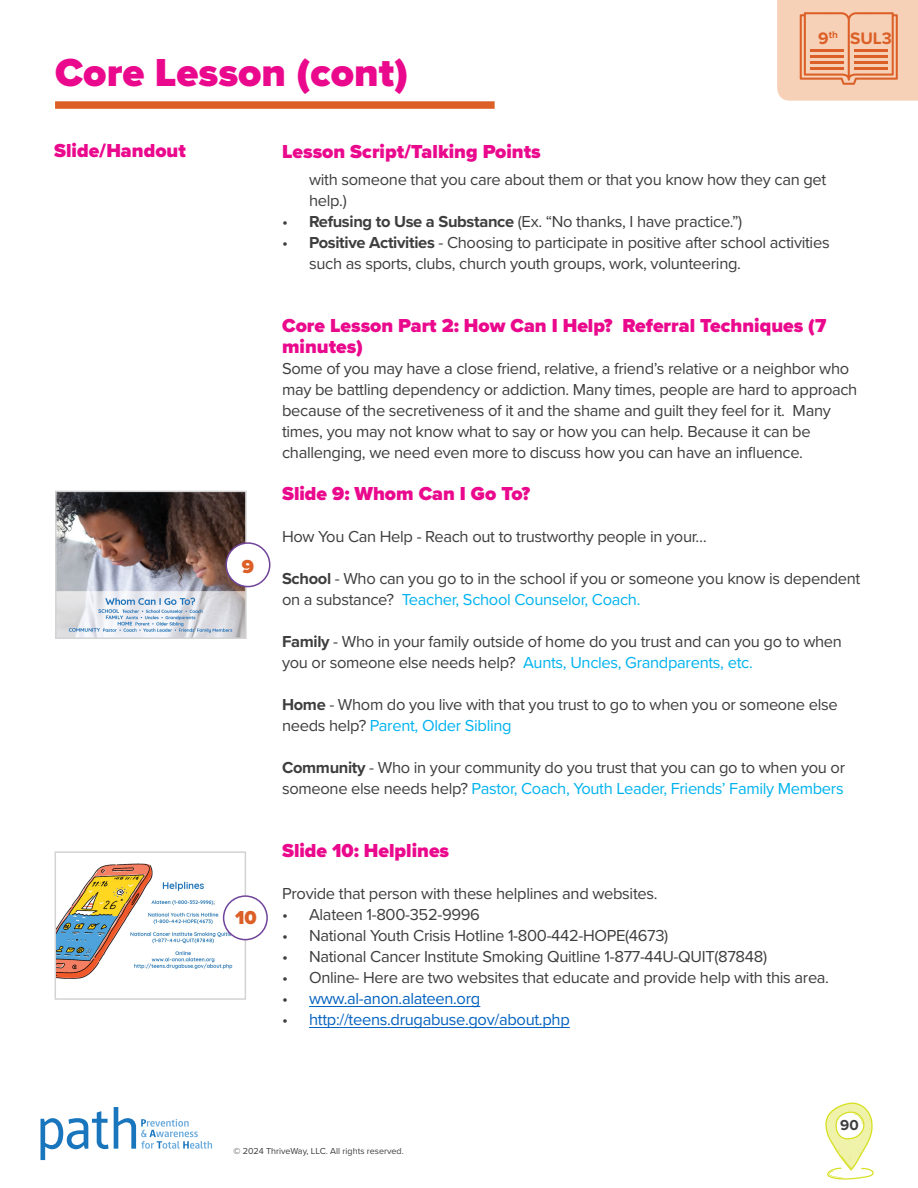
<style>
.page{position:relative;width:918px;height:1188px;background:#fff}
.page>*{position:absolute;margin:0;border:0;box-sizing:border-box;transform-origin:0 0}
.t1{font:900 40.5px "Proxima Nova";color:#ea098d}
.Paragraph_Style_-_11_pt{font:900 19.5px/21px "Proxima Nova";color:#ea098d}
.Paragraph_Style_-_11_pt-2{font:900 19.5px "Proxima Nova";color:#db5f26}
.t2{font:700 17.25px "Proxima Nova";color:#db5f26}
.Paragraph_Style_-_11_pt-3{font:16.5px/21px "Proxima Nova";letter-spacing:-.02em;color:#3e3e3f}
.t3{font:16.5px "Proxima Nova";letter-spacing:-.02em;color:#0563c1}
.t4{font:700 15px "Proxima Nova";color:#3e3e3f}
.t5{font:9px "Proxima Nova";color:#3e3e3f}
.s1{font-weight:700}
.s2{color:#00b3ef}
.s3{color:#3e3e3f}
</style>
<div class="page">
<svg style="left:825px;top:1103px;width:49px;height:77px"></svg>
<svg style="left:777px;top:0;width:141px;height:101px;background:#f3c4a8"></svg>
<hr style="left:810px;top:49px;width:34px;height:2px;background:#db5f26">
<hr style="left:810px;top:55px;width:34px;height:2px;background:#db5f26">
<hr style="left:810px;top:61px;width:34px;height:2px;background:#db5f26">
<hr style="left:810px;top:67px;width:34px;height:2px;background:#db5f26">
<hr style="left:854px;top:49px;width:34px;height:2px;background:#db5f26">
<hr style="left:854px;top:55px;width:34px;height:2px;background:#db5f26">
<hr style="left:854px;top:61px;width:34px;height:2px;background:#db5f26">
<hr style="left:854px;top:67px;width:34px;height:2px;background:#db5f26">
<svg style="left:41px;top:1107px;width:171px;height:53px"></svg>
<hr style="left:309px;top:1006px;width:171px;height:1px;background:#0563c1">
<hr style="left:309px;top:1027px;width:261px;height:1px;background:#0563c1">
<img style="left:58px;top:863px;width:185px;height:116px">
<div style="left:55px;top:851px;width:191px;height:149px;border:2px solid #d2d3d2"></div>
<div style="left:224px;top:896px;width:43px;height:44px;background:#fff;border-radius:50%"></div>
<div style="left:223px;top:895px;width:45px;height:45px;border:2px solid #70439a;border-radius:50%"></div>
<div style="left:55px;top:101px;width:440px;height:8px;background:#db5f26"></div>
<img style="left:58px;top:494px;width:186px;height:142px">
<div style="left:55px;top:491px;width:192px;height:148px;border:2px solid #d2d3d2"></div>
<div style="left:226px;top:543px;width:44px;height:44px;background:#fff;border-radius:50%"></div>
<div style="left:225px;top:542px;width:45px;height:45px;border:2px solid #70439a;border-radius:50%"></div>
<p class="t1" style="left:55px;top:42px;width:355px">Core Lesson (cont)</p>
<p class="t2" style="left:818px;top:25px;width:75px">9<sup>th</sup> SUL3</p>
<p class="Paragraph_Style_-_11_pt" style="left:54px;top:139px;width:133px">Slide/Handout</p>
<p class="Paragraph_Style_-_11_pt" style="left:282px;top:141px;width:260px">Lesson Script/Talking Points</p>
<p class="Paragraph_Style_-_11_pt-3" style="left:309px;top:168px;width:519px">with someone that you care about them or that you know how they can get help.)</p>
<p class="Paragraph_Style_-_11_pt-3" style="left:282px;top:210px;width:462px">• <span class="s1">Refusing to Use a Substance</span> (Ex. “No thanks, I have practice.”)</p>
<p class="Paragraph_Style_-_11_pt-3" style="left:309px;top:231px;width:522px;text-indent:-27px">• <span class="s1">Positive Activities</span> - Choosing to participate in positive after school activities such as sports, clubs, church youth groups, work, volunteering.</p>
<p class="Paragraph_Style_-_11_pt-2" style="left:242px;top:551px;width:14px">9</p>
<p class="Paragraph_Style_-_11_pt-2" style="left:235px;top:903px;width:23px">10</p>
<p class="Paragraph_Style_-_11_pt" style="left:282px;top:315px;width:546px">Core Lesson Part 2: How Can I Help? Referral Techniques (7 minutes)</p>
<p class="Paragraph_Style_-_11_pt-3" style="left:282px;top:357px;width:577px">Some of you may have a close friend, relative, a friend’s relative or a neighbor who may be battling dependency or addiction. Many times, people are hard to approach because of the secretiveness of it and the shame and guilt they feel for it. Many times, you may not know what to say or how you can help. Because it can be challenging, we need even more to discuss how you can have an influence.</p>
<p class="Paragraph_Style_-_11_pt" style="left:282px;top:483px;width:250px">Slide 9: Whom Can I Go To?</p>
<p class="Paragraph_Style_-_11_pt-3" style="left:282px;top:525px;width:426px">How You Can Help - Reach out to trustworthy people in your…</p>
<p class="Paragraph_Style_-_11_pt-3" style="left:282px;top:567px;width:580px"><span class="s1">School</span> - Who can you go to in the school if you or someone you know is dependent on a substance? <span class="s2">Teacher, School Counselor, Coach.</span></p>
<p class="Paragraph_Style_-_11_pt-3" style="left:282px;top:630px;width:561px"><span class="s1">Family</span> - Who in your family outside of home do you trust and can you go to when you or someone else needs help? <span class="s2">Aunts, Uncles, Grandparents, etc.</span></p>
<p class="Paragraph_Style_-_11_pt-3" style="left:282px;top:693px;width:557px"><span class="s1">Home</span> - Whom do you live with that you trust to go to when you or someone else needs help? <span class="s2">Parent, Older Sibling</span></p>
<p class="Paragraph_Style_-_11_pt-3" style="left:282px;top:756px;width:565px"><span class="s1">Community</span> - Who in your community do you trust that you can go to when you or someone else needs help? <span class="s2">Pastor, Coach, Youth Leader, Friends’ Family Members</span></p>
<p class="Paragraph_Style_-_11_pt" style="left:282px;top:840px;width:169px">Slide 10: Helplines</p>
<p class="Paragraph_Style_-_11_pt-3" style="left:282px;top:882px;width:377px">Provide that person with these helplines and websites.</p>
<p class="Paragraph_Style_-_11_pt-3" style="left:282px;top:903px;width:199px">• Alateen 1-800-352-9996</p>
<p class="Paragraph_Style_-_11_pt-3" style="left:282px;top:924px;width:388px">• National Youth Crisis Hotline 1-800-442-HOPE(4673)</p>
<p class="Paragraph_Style_-_11_pt-3" style="left:282px;top:945px;width:487px">• National Cancer Institute Smoking Quitline 1-877-44U-QUIT(87848)</p>
<p class="Paragraph_Style_-_11_pt-3" style="left:282px;top:966px;width:549px">• Online- Here are two websites that educate and provide help with this area.</p>
<p class="t3" style="left:282px;top:986px;width:200px"><span class="s3">•</span> www.al-anon.alateen.org</p>
<p class="t3" style="left:282px;top:1007px;width:289px"><span class="s3">•</span> http://teens.drugabuse.gov/about.php</p>
<p class="t4" style="left:840px;top:1114px;width:20px">90</p>
<p class="t5" style="left:233px;top:1144px;width:172px">© 2024 ThriveWay, LLC. All rights reserved.</p>
</div>
